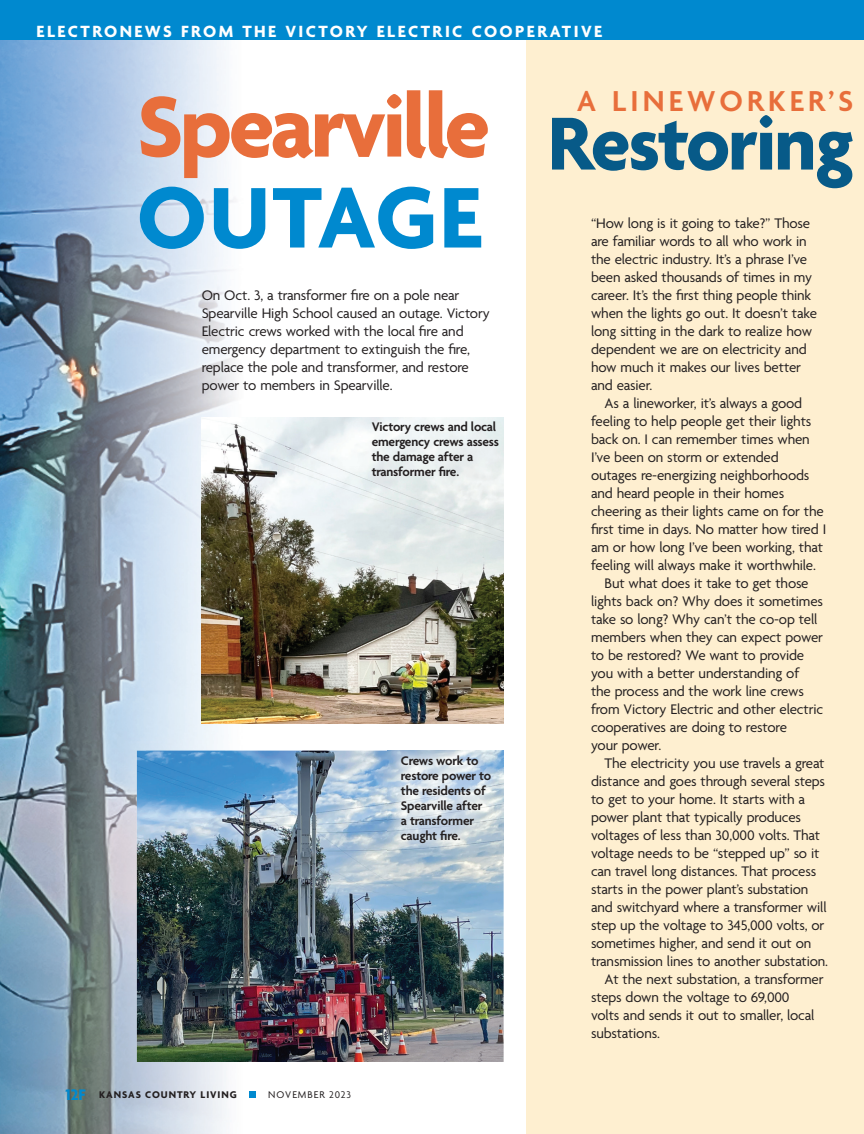
<style>
.page{position:relative;width:864px;height:1134px;background:#fff}
.page>*{position:absolute;margin:0;border:0;box-sizing:border-box;transform-origin:0 0}
.t1{font:700 93.15px "Agenda";letter-spacing:-.035em;color:#e86e3b}
.t2{font:700 93.15px "Agenda";letter-spacing:.025em;color:#0089cf}
.t3{font:700 81px "Agenda";letter-spacing:-.025em;color:#075a88}
.t4{font:600 31.2px "Agenda";letter-spacing:.135em;color:#e86e3b}
.t5{font:700 17.55px "Agenda";letter-spacing:.14em;color:#fff}
.t6{font:15px/18px "Agenda";letter-spacing:-.01em;color:#231f20}
.t7{font:600 13.5px/15px "Agenda";letter-spacing:-.015em;color:#231f20}
.t8{font:700 10.5px "Agenda";letter-spacing:.09em;color:#231f20}
.t9{font:10.5px "Agenda";letter-spacing:.09em;color:#231f20}
.s1{font-size:16.5px;color:#0089cf}
</style>
<div class="page">
<div style="left:526px;top:0;width:338px;height:1134px;background:#feefd0"></div>
<img style="left:0;top:40px;width:235px;height:621px">
<img style="left:0;top:661px;width:146px;height:473px">
<img style="left:146px;top:661px;width:98px;height:90px">
<img style="left:202px;top:417px;width:302px;height:307px">
<img style="left:137px;top:751px;width:367px;height:311px">
<img style="left:388px;top:750px;width:116px;height:1px">
<img style="left:388px;top:751px;width:116px;height:105px">
<div style="left:249px;top:1091px;width:7px;height:7px;background:#0089cf"></div>
<div style="left:0;top:0;width:864px;height:40px;background:#0089cf"></div>
<p class="t5" style="left:37px;top:22px;width:567px">ELECTRONEWS FROM THE VICTORY ELECTRIC COOPERATIVE</p>
<h1 class="t1" style="left:137px;top:77px;width:355px">Spearville</h1>
<h1 class="t2" style="left:137px;top:168px;width:346px">OUTAGE</h1>
<p class="t6" style="left:202px;top:287px;width:290px">On Oct. 3, a transformer fire on a pole near Spearville High School caused an outage. Victory Electric crews worked with the local fire and emergency department to extinguish the fire, replace the pole and transformer, and restore power to members in Spearville.</p>
<p class="t7" style="left:372px;top:420px;width:129px">Victory crews and local emergency crews assess the damage after a transformer fire.</p>
<p class="t7" style="left:401px;top:754px;width:92px">Crews work to restore power to the residents of<br>Spearville after a transformer caught fire.</p>
<p class="t8" style="left:66px;top:1089px;width:173px"><span class="s1">12F</span> KANSAS COUNTRY LIVING</p>
<p class="t9" style="left:268px;top:1089px;width:84px">NOVEMBER 2023</p>
<h3 class="t4" style="left:577px;top:84px;width:278px">A LINEWORKER’S</h3>
<h2 class="t3" style="left:548px;top:100px;width:308px">Restoring</h2>
<p class="t6" style="left:591px;top:215px;width:228px">“How long is it going to take?” Those are familiar words to all who work in the electric industry. It’s a phrase I’ve been asked thousands of times in my career. It’s the first thing people think when the lights go out. It doesn’t take long sitting in the dark to realize how dependent we are on electricity and how much it makes our lives better and easier.</p>
<p class="t6" style="left:604px;top:395px;width:199px">As a lineworker, it’s always a good</p>
<p class="t6" style="left:591px;top:413px;width:222px">feeling to help people get their lights</p>
<p class="t6" style="left:591px;top:431px;width:220px">back on. I can remember times when</p>
<p class="t6" style="left:591px;top:449px;width:189px">I’ve been on storm or extended</p>
<p class="t6" style="left:591px;top:467px;width:220px">outages re-energizing neighborhoods</p>
<p class="t6" style="left:591px;top:485px;width:195px">and heard people in their homes</p>
<p class="t6" style="left:591px;top:503px;width:234px">cheering as their lights came on for the</p>
<p class="t6" style="left:591px;top:521px;width:237px">first time in days. No matter how tired I</p>
<p class="t6" style="left:591px;top:539px;width:233px">am or how long I’ve been working, that</p>
<p class="t6" style="left:591px;top:557px;width:227px">feeling will always make it worthwhile.</p>
<p class="t6" style="left:604px;top:575px;width:206px">But what does it take to get those</p>
<p class="t6" style="left:591px;top:593px;width:234px">lights back on? Why does it sometimes</p>
<p class="t6" style="left:591px;top:611px;width:228px">take so long? Why can’t the co-op tell</p>
<p class="t6" style="left:591px;top:629px;width:234px">members when they can expect power</p>
<p class="t6" style="left:591px;top:647px;width:215px">to be restored? We want to provide</p>
<p class="t6" style="left:591px;top:665px;width:210px">you with a better understanding of</p>
<p class="t6" style="left:591px;top:683px;width:214px">the process and the work line crews</p>
<p class="t6" style="left:591px;top:701px;width:234px">from Victory Electric and other electric</p>
<p class="t6" style="left:591px;top:719px;width:198px">cooperatives are doing to restore</p>
<p class="t6" style="left:591px;top:737px;width:72px">your power.</p>
<p class="t6" style="left:604px;top:755px;width:222px">The electricity you use travels a great</p>
<p class="t6" style="left:591px;top:773px;width:236px">distance and goes through several steps</p>
<p class="t6" style="left:591px;top:791px;width:216px">to get to your home. It starts with a</p>
<p class="t6" style="left:591px;top:809px;width:212px">power plant that typically produces</p>
<p class="t6" style="left:591px;top:827px;width:231px">voltages of less than 30,000 volts. That</p>
<p class="t6" style="left:591px;top:845px;width:230px">voltage needs to be “stepped up” so it</p>
<p class="t6" style="left:591px;top:863px;width:227px">can travel long distances. That process</p>
<p class="t6" style="left:591px;top:881px;width:219px">starts in the power plant’s substation</p>
<p class="t6" style="left:591px;top:899px;width:237px">and switchyard where a transformer will</p>
<p class="t6" style="left:591px;top:917px;width:235px">step up the voltage to 345,000 volts, or</p>
<p class="t6" style="left:591px;top:935px;width:222px">sometimes higher, and send it out on</p>
<p class="t6" style="left:591px;top:953px;width:239px">transmission lines to another substation.</p>
<p class="t6" style="left:604px;top:971px;width:221px">At the next substation, a transformer</p>
<p class="t6" style="left:591px;top:989px;width:200px">steps down the voltage to 69,000</p>
<p class="t6" style="left:591px;top:1007px;width:225px">volts and sends it out to smaller, local</p>
<p class="t6" style="left:591px;top:1025px;width:70px">substations.</p>
</div>
